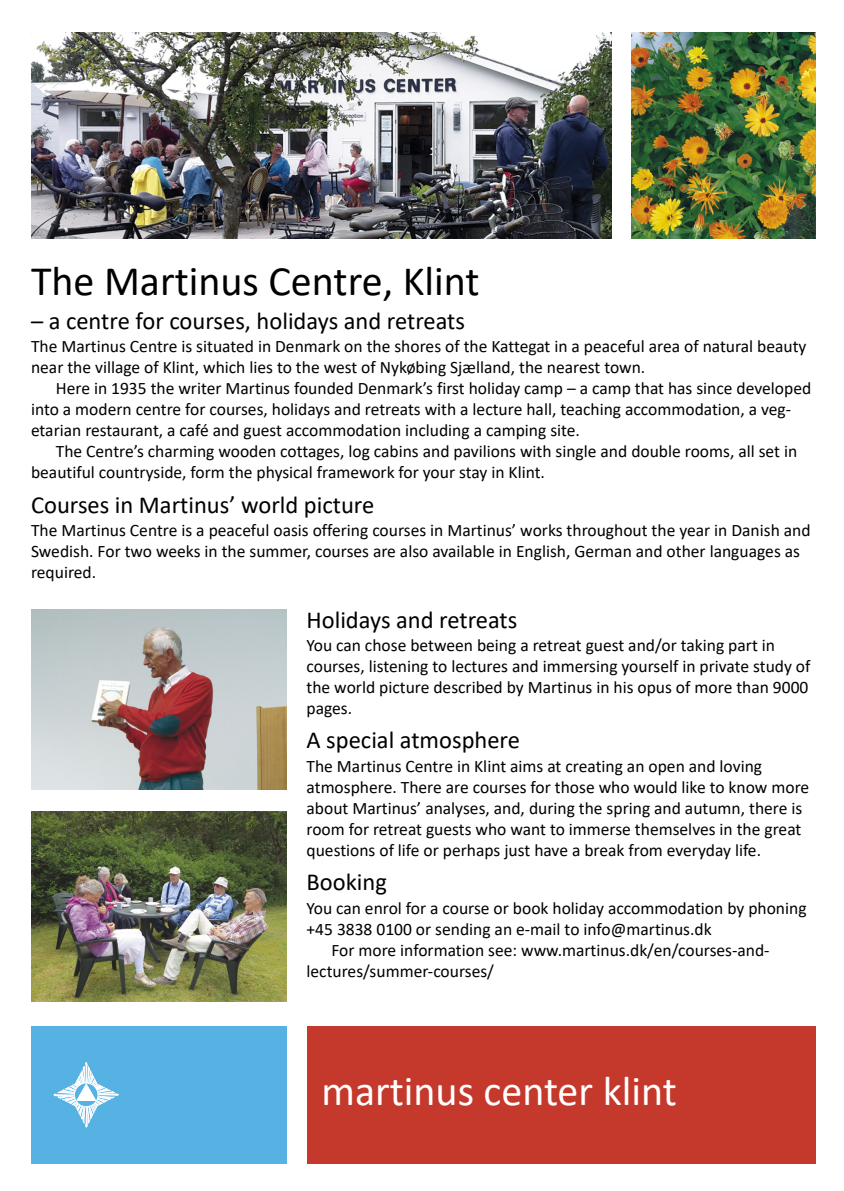
<style>
.page{position:relative;width:844px;height:1191px;background:#fff}
.page>*{position:absolute;margin:0;border:0;box-sizing:border-box;transform-origin:0 0}
.t1{font:42px "Calibri";color:#000}
.t2{font:42px "Calibri";color:#fff}
.t3{font:24.5px "Calibri";color:#000}
.t4{font:17.5px/21px "Calibri";color:#000}
</style>
<div class="page">
<div style="left:31px;top:1026px;width:255px;height:137px;background:#57b2e4"></div>
<div style="left:306px;top:1026px;width:509px;height:137px;background:#c5382c"></div>
<svg style="left:53px;top:1062px;width:66px;height:66px"></svg>
<img style="left:31px;top:32px;width:580px;height:207px">
<img style="left:31px;top:812px;width:255px;height:189px">
<img style="left:631px;top:32px;width:184px;height:207px">
<img style="left:31px;top:609px;width:255px;height:181px">
<h1 class="t1" style="left:31px;top:251px;width:450px">The Martinus Centre, Klint</h1>
<h2 class="t3" style="left:31px;top:304px;width:435px">– a centre for courses, holidays and retreats</h2>
<p class="t4" style="left:31px;top:336px;width:776px">The Martinus Centre is situated in Denmark on the shores of the Kattegat in a peaceful area of natural beauty near the village of Klint, which lies to the west of Nykøbing Sjælland, the nearest town.</p>
<p class="t4" style="left:31px;top:378px;width:781px;text-indent:25px">Here in 1935 the writer Martinus founded Denmark’s first holiday camp – a camp that has since developed into a modern centre for courses, holidays and retreats with a lecture hall, teaching accommodation, a veg&shy;etarian restaurant, a café and guest accommodation including a camping site.</p>
<p class="t4" style="left:31px;top:441px;width:767px;text-indent:25px">The Centre’s charming wooden cottages, log cabins and pavilions with single and double rooms, all set in beautiful countryside, form the physical framework for your stay in Klint.</p>
<h2 class="t3" style="left:31px;top:487px;width:345px">Courses in Martinus’ world picture</h2>
<p class="t4" style="left:31px;top:519px;width:780px">The Martinus Centre is a peaceful oasis offering courses in Martinus’ works throughout the year in Danish and<br>Swedish. For two weeks in the summer, courses are also available in English, German and other languages as required.</p>
<h2 class="t3" style="left:306px;top:602px;width:212px">Holidays and retreats</h2>
<p class="t4" style="left:306px;top:634px;width:505px">You can chose between being a retreat guest and/or taking part in courses, listening to lectures and immersing yourself in private study of the world picture described by Martinus in his opus of more than 9000 pages.</p>
<h2 class="t3" style="left:306px;top:723px;width:215px">A special atmosphere</h2>
<p class="t4" style="left:306px;top:755px;width:504px">The Martinus Centre in Klint aims at creating an open and loving atmosphere. There are courses for those who would like to know more about Martinus’ analyses, and, during the spring and autumn, there is room for retreat guests who want to immerse themselves in the great questions of life or perhaps just have a break from everyday life.</p>
<h2 class="t3" style="left:306px;top:865px;width:82px">Booking</h2>
<p class="t4" style="left:306px;top:897px;width:501px">You can enrol for a course or book holiday accommodation by phoning</p>
<p class="t4" style="left:306px;top:918px;width:406px">+45 3838 0100 or sending an e-mail to info@martinus.dk</p>
<p class="t4" style="left:331px;top:939px;width:439px">For more information see: www.martinus.dk/en/courses-and-</p>
<p class="t4" style="left:306px;top:960px;width:189px">lectures/summer-courses/</p>
<h1 class="t2" style="left:321px;top:1061px;width:357px">martinus center klint</h1>
</div>
